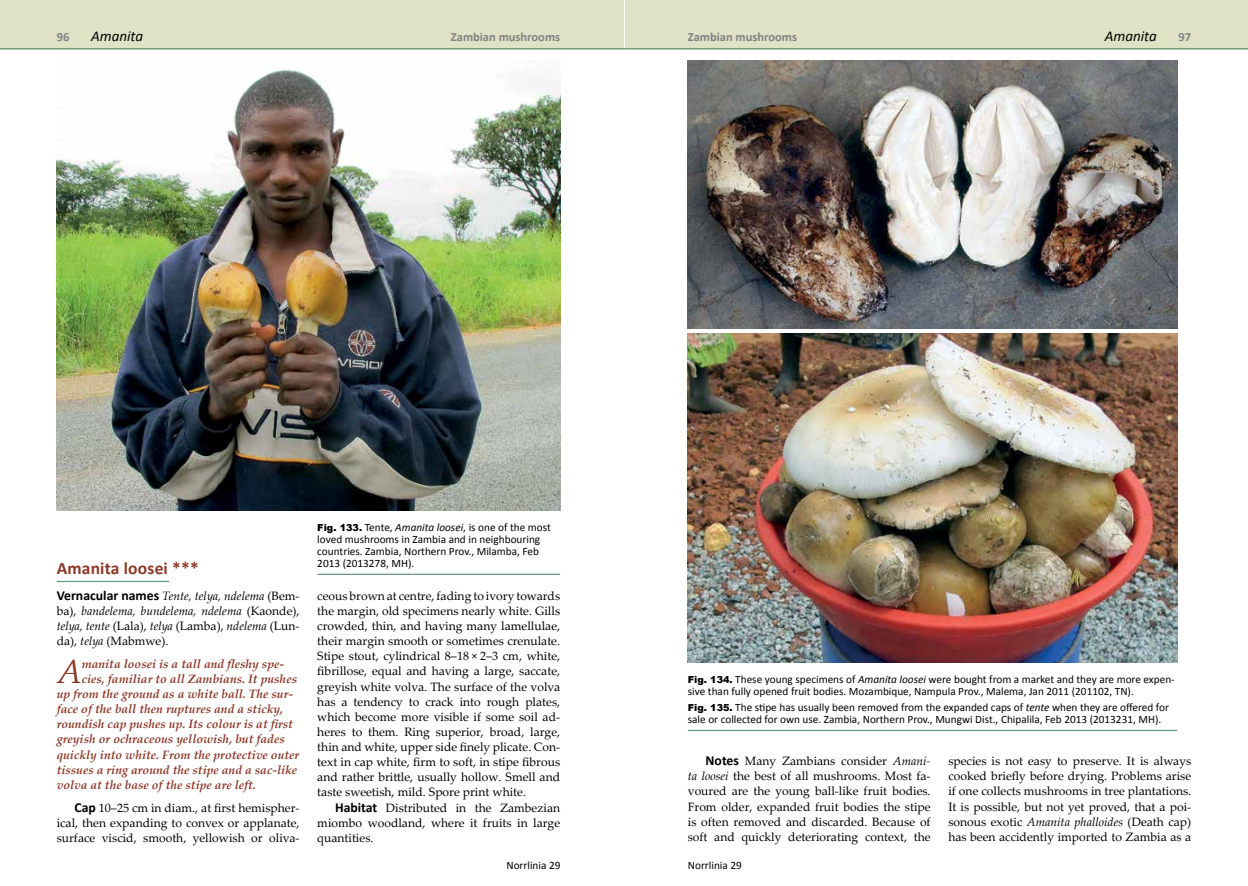
<style>
.page{position:relative;width:1248px;height:886px;background:#fff}
.page>*{position:absolute;margin:0;border:0;box-sizing:border-box;transform-origin:0 0}
.t1{font:italic 34px "Palatino Linotype";color:#8c3828}
.t2{font:700 17.5px "Calibri";letter-spacing:.01em;color:#8c3828}
.t3{font:italic 15px "Calibri";color:#000}
.t4{font:700 12.5px "Calibri";color:#808285}
.t5{font:12.12px/15.1px "Palatino Linotype";color:#000;text-align:justify}
.t6{font:italic 700 12.12px "Palatino Linotype";color:#8c3828}
.t7{font:italic 12.12px/15.1px "Palatino Linotype";color:#000;text-align:justify}
.t8{font:11.25px/11.9px "Calibri";color:#000}
.s1{font-family:"Calibri";font-weight:700;font-style:normal;font-size:13.75px}
.s2{font-style:normal}
.s3{font-family:"Calibri";font-weight:700;font-size:13.75px}
.s4{font-family:"Arial";font-weight:900;font-size:9.62px}
.s5{font-style:italic}
</style>
<div class="page">
<div style="left:0;top:0;width:624px;height:50px;background:#dfe2c5"></div>
<div style="left:625px;top:0;width:622px;height:50px;background:#dfe2c5"></div>
<hr style="left:624px;top:48px;width:623px;height:1px;background:#69957a">
<hr style="left:0;top:48px;width:624px;height:1px;background:#69957a">
<img style="left:687px;top:60px;width:489px;height:268px">
<img style="left:687px;top:334px;width:489px;height:328px">
<hr style="left:687px;top:730px;width:489px;height:1px;background:#69957a">
<hr style="left:57px;top:581px;width:142px;height:1px;background:#69957a">
<img style="left:57px;top:69px;width:503px;height:441px">
<hr style="left:317px;top:574px;width:243px;height:1px;background:#69957a">
<div style="left:169px;top:575px;width:130px;height:13px;background:#fff"></div>
<p class="t3" style="left:91px;top:26px;width:53px">Amanita</p>
<p class="t3" style="left:1104px;top:26px;width:53px">Amanita</p>
<p class="t4" style="left:57px;top:29px;width:14px">96</p>
<p class="t4" style="left:451px;top:29px;width:111px">Zambian mushrooms</p>
<p class="t4" style="left:1178px;top:29px;width:14px">97</p>
<p class="t4" style="left:687px;top:29px;width:111px">Zambian mushrooms</p>
<p class="t2" style="left:57px;top:557px;width:143px">Amanita loosei ***</p>
<p class="t7" style="left:57px;top:587px;width:244px"><span class="s1">Vernacular names</span> Tente, telya, ndelema <span class="s2">(Bem&shy;ba),</span> bandelema, bundelema, ndelema <span class="s2">(Kaonde), </span>telya, tente <span class="s2">(Lala),</span> telya <span class="s2">(Lamba),</span> ndelema <span class="s2">(Lun&shy;da),</span> telya <span class="s2">(Mabmwe).</span></p>
<p class="t1" style="left:57px;top:647px;width:26px">A</p>
<p class="t6" style="left:82px;top:655px;width:204px">manita loosei is a tall and fleshy spe-</p>
<p class="t6" style="left:82px;top:670px;width:217px">cies, familiar to all Zambians. It pushes</p>
<p class="t6" style="left:57px;top:685px;width:238px">up from the ground as a white ball. The sur-</p>
<p class="t6" style="left:57px;top:700px;width:228px">face of the ball then ruptures and a sticky,</p>
<p class="t6" style="left:57px;top:715px;width:238px">roundish cap pushes up. Its colour is at first</p>
<p class="t6" style="left:57px;top:731px;width:229px">greyish or ochraceous yellowish, but fades</p>
<p class="t6" style="left:57px;top:746px;width:244px">quickly into white. From the protective outer</p>
<p class="t6" style="left:57px;top:761px;width:242px">tissues a ring around the stipe and a sac-like</p>
<p class="t6" style="left:57px;top:776px;width:201px">volva at the base of the stipe are left.</p>
<p class="t5" style="left:57px;top:799px;width:244px;text-indent:18px"><span class="s3">Cap</span> 10–25 cm in diam., at first hemispher&shy;ical, then expanding to convex or applanate, surface viscid, smooth, yellowish or oliva-</p>
<p class="t8" style="left:317px;top:521px;width:235px"><span class="s4">Fig. 133.</span> Tente, <span class="s5">Amanita loosei</span>, is one of the most loved mushrooms in Zambia and in neighbouring countries. Zambia, Northern Prov., Milamba, Feb 2013 (2013278, MH).</p>
<p class="t5" style="left:317px;top:588px;width:244px">ceous brown at centre, fading to ivory towards</p>
<p class="t5" style="left:317px;top:603px;width:244px">the margin, old specimens nearly white. Gills</p>
<p class="t5" style="left:317px;top:618px;width:244px">crowded, thin, and having many lamellulae,</p>
<p class="t5" style="left:317px;top:633px;width:244px">their margin smooth or sometimes crenulate.</p>
<p class="t5" style="left:317px;top:648px;width:244px">Stipe stout, cylindrical 8–18 × 2–3 cm, white,</p>
<p class="t5" style="left:317px;top:663px;width:244px">fibrillose, equal and having a large, saccate,</p>
<p class="t5" style="left:317px;top:678px;width:244px">greyish white volva. The surface of the volva</p>
<p class="t5" style="left:317px;top:693px;width:244px">has a tendency to crack into rough plates,</p>
<p class="t5" style="left:317px;top:709px;width:244px">which become more visible if some soil ad-</p>
<p class="t5" style="left:317px;top:724px;width:244px">heres to them. Ring superior, broad, large,</p>
<p class="t5" style="left:317px;top:739px;width:244px">thin and white, upper side finely plicate. Con-</p>
<p class="t5" style="left:317px;top:754px;width:244px">text in cap white, firm to soft, in stipe fibrous</p>
<p class="t5" style="left:317px;top:769px;width:244px">and rather brittle, usually hollow. Smell and</p>
<p class="t5" style="left:317px;top:784px;width:210px">taste sweetish, mild. Spore print white.</p>
<p class="t5" style="left:335px;top:799px;width:226px"><span class="s3">Habitat</span> Distributed in the Zambezian</p>
<p class="t5" style="left:317px;top:814px;width:244px">miombo woodland, where it fruits in large</p>
<p class="t5" style="left:317px;top:830px;width:58px">quantities.</p>
<p class="t8" style="left:687px;top:674px;width:488px"><span class="s4">Fig. 134.</span> These young specimens of <span class="s5">Amanita loosei</span> were bought from a market and they are more expen&shy;sive than fully opened fruit bodies. Mozambique, Nampula Prov., Malema, Jan 2011 (201102, TN).</p>
<p class="t8" style="left:687px;top:701px;width:482px"><span class="s4">Fig. 135.</span> The stipe has usually been removed from the expanded caps of <span class="s5">tente</span> when they are offered for sale or collected for own use. Zambia, Northern Prov., Mungwi Dist., Chipalila, Feb 2013 (2013231, MH).</p>
<p class="t5" style="left:687px;top:753px;width:244px;text-indent:18px"><span class="s3">Notes</span> Many Zambians consider <span class="s5">Amani&shy;ta loosei</span> the best of all mushrooms. Most fa&shy;voured are the young ball-like fruit bodies.<br>From older, expanded fruit bodies the stipe is often removed and discarded. Because of soft and quickly deteriorating context, the</p>
<p class="t5" style="left:948px;top:753px;width:244px">species is not easy to preserve. It is always cooked briefly before drying. Problems arise if one collects mushrooms in tree plantations.<br>It is possible, but not yet proved, that a poi&shy;sonous exotic <span class="s5">Amanita phalloides</span> (Death cap) has been accidently imported to Zambia as a</p>
<p class="t8" style="left:506px;top:859px;width:56px">Norrlinia 29</p>
<p class="t8" style="left:687px;top:859px;width:56px">Norrlinia 29</p>
</div>
